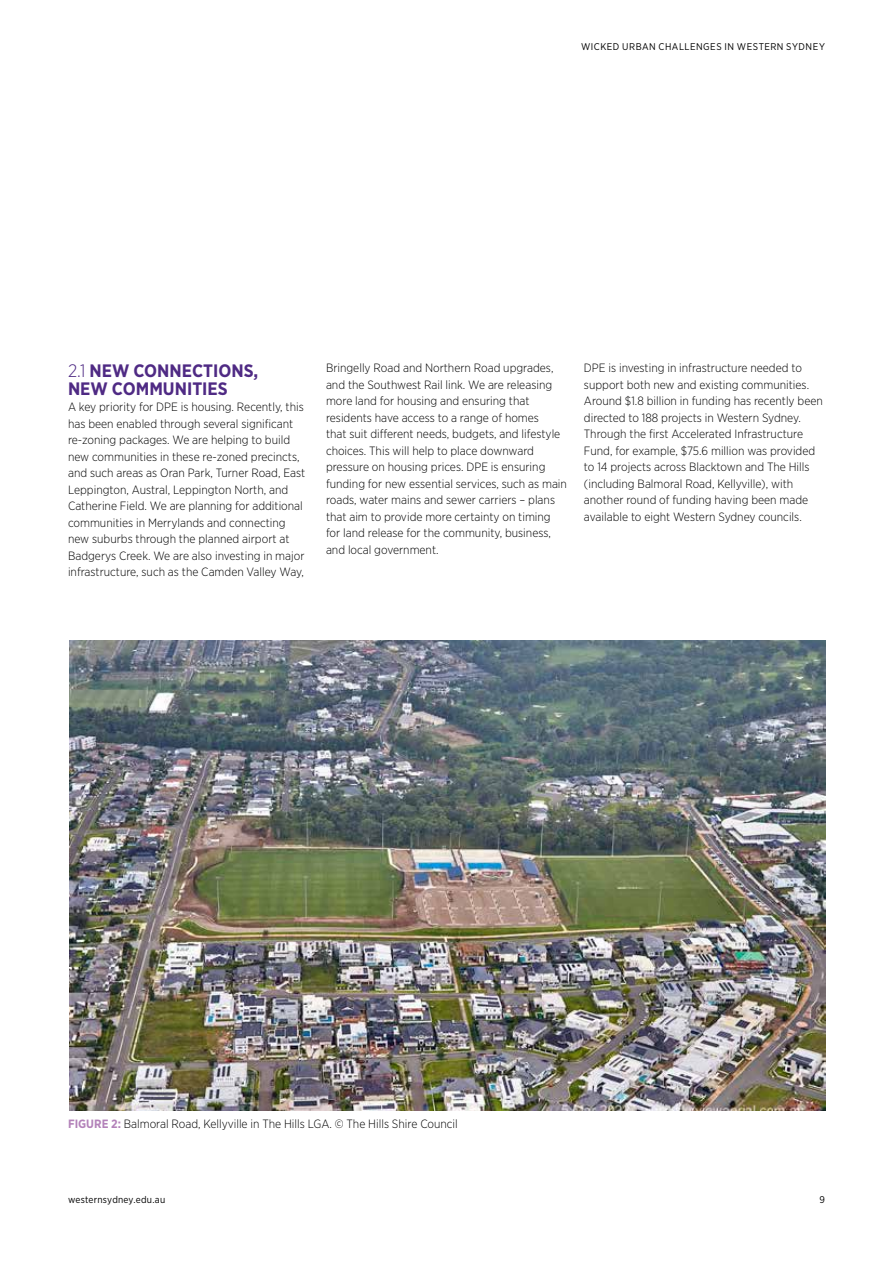
<style>
.page{position:relative;width:893px;height:1263px;background:#fff}
.page>*{position:absolute;margin:0;border:0;box-sizing:border-box;transform-origin:0 0}
.t1{font:700 18px/18px "Gotham Narrow";color:#4f2a84}
.t2{font:300 12px/16.5px "Gotham Narrow";color:#000}
.t3{font:9.75px "Gotham Narrow";letter-spacing:.05em;color:#000}
.t4{font:9.75px "Gotham Narrow";letter-spacing:.025em;color:#000}
.s1{font-weight:300}
.s2{font-weight:700;color:#b382b9}
</style>
<div class="page">
<img style="left:69px;top:640px;width:757px;height:470px">
<p class="t3" style="left:581px;top:41px;width:245px">WICKED URBAN CHALLENGES IN WESTERN SYDNEY</p>
<h1 class="t1" style="left:68px;top:361px;width:192px"><span class="s1">2.1</span> NEW CONNECTIONS,<br>NEW COMMUNITIES</h1>
<p class="t2" style="left:68px;top:399px;width:239px">A key priority for DPE is housing. Recently, this has been enabled through several significant re-zoning packages. We are helping to build new communities in these re-zoned precincts, and such areas as Oran Park, Turner Road, East Leppington, Austral, Leppington North, and Catherine Field. We are planning for additional communities in Merrylands and connecting new suburbs through the planned airport at Badgerys Creek. We are also investing in major infrastructure, such as the Camden Valley Way,</p>
<p class="t2" style="left:326px;top:359px;width:242px">Bringelly Road and Northern Road upgrades, and the Southwest Rail link. We are releasing more land for housing and ensuring that residents have access to a range of homes<br>that suit different needs, budgets, and lifestyle choices. This will help to place downward pressure on housing prices. DPE is ensuring funding for new essential services, such as main roads, water mains and sewer carriers – plans that aim to provide more certainty on timing for land release for the community, business, and local government.</p>
<p class="t2" style="left:584px;top:359px;width:240px">DPE is investing in infrastructure needed to support both new and existing communities.<br>Around $1.8 billion in funding has recently been directed to 188 projects in Western Sydney.<br>Through the first Accelerated Infrastructure Fund, for example, $75.6 million was provided to 14 projects across Blacktown and The Hills (including Balmoral Road, Kellyville), with another round of funding having been made available to eight Western Sydney councils.</p>
<p class="t2" style="left:68px;top:1116px;width:391px"><span class="s2">FIGURE 2:</span> Balmoral Road, Kellyville in The Hills LGA. © The Hills Shire Council</p>
<p class="t4" style="left:68px;top:1193px;width:99px">westernsydney.edu.au</p>
<p class="t3" style="left:819px;top:1193px;width:7px">9</p>
</div>
